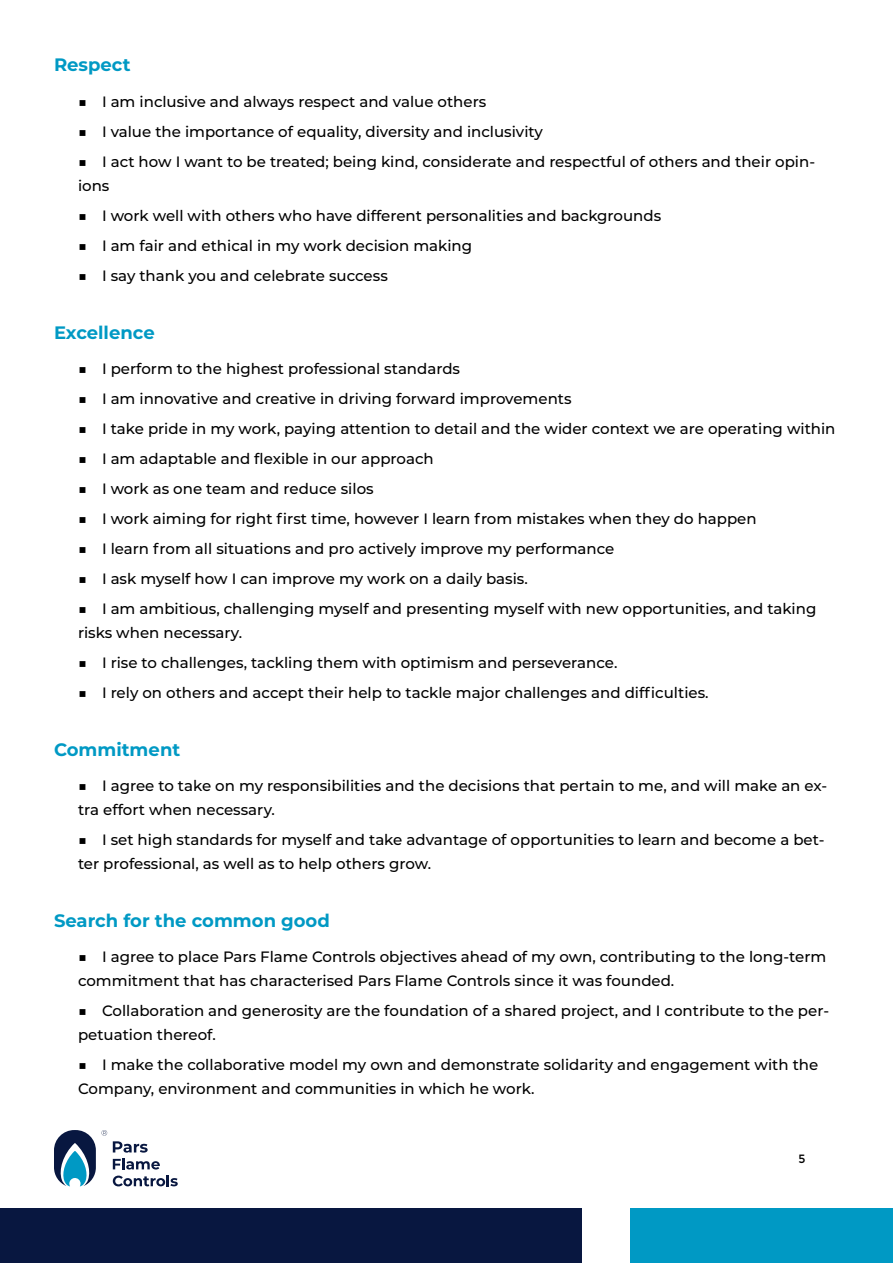
<style>
.page{position:relative;width:893px;height:1263px;background:#fff}
.page>*{position:absolute;margin:0;border:0;box-sizing:border-box;transform-origin:0 0}
.t1{font:700 18px "Montserrat";color:#0099c4}
.t2{font:500 15px/24px "Montserrat";color:#000}
.t3{font:12px "Montserrat";color:#000}
</style>
<div class="page">
<div style="left:1px;top:1209px;width:581px;height:54px;background:#081740"></div>
<div style="left:631px;top:1209px;width:262px;height:54px;background:#0099c4"></div>
<svg style="left:54px;top:1130px;width:42px;height:56px"></svg>
<svg style="left:113px;top:1141px;width:35px;height:11px"></svg>
<svg style="left:113px;top:1158px;width:47px;height:11px"></svg>
<svg style="left:113px;top:1175px;width:65px;height:11px"></svg>
<svg style="left:102px;top:1130px;width:5px;height:6px"></svg>
<p class="t1" style="left:54px;top:52px;width:78px">Respect</p>
<p class="t2" style="left:78px;top:89px;width:410px">■ I am inclusive and always respect and value others</p>
<p class="t2" style="left:78px;top:119px;width:466px">■ I value the importance of equality, diversity and inclusivity</p>
<p class="t2" style="left:78px;top:149px;width:739px">■ I act how I want to be treated; being kind, considerate and respectful of others and their opin&shy;ions</p>
<p class="t2" style="left:78px;top:203px;width:585px">■ I work well with others who have different personalities and backgrounds</p>
<p class="t2" style="left:78px;top:233px;width:396px">■ I am fair and ethical in my work decision making</p>
<p class="t2" style="left:78px;top:263px;width:311px">■ I say thank you and celebrate success</p>
<p class="t1" style="left:54px;top:319px;width:102px">Excellence</p>
<p class="t2" style="left:78px;top:356px;width:384px">■ I perform to the highest professional standards</p>
<p class="t2" style="left:78px;top:386px;width:495px">■ I am innovative and creative in driving forward improvements</p>
<p class="t2" style="left:78px;top:416px;width:759px">■ I take pride in my work, paying attention to detail and the wider context we are operating within</p>
<p class="t2" style="left:78px;top:446px;width:357px">■ I am adaptable and flexible in our approach</p>
<p class="t2" style="left:78px;top:476px;width:297px">■ I work as one team and reduce silos</p>
<p class="t2" style="left:78px;top:506px;width:680px">■ I work aiming for right first time, however I learn from mistakes when they do happen</p>
<p class="t2" style="left:78px;top:536px;width:538px">■ I learn from all situations and pro actively improve my performance</p>
<p class="t2" style="left:78px;top:566px;width:451px">■ I ask myself how I can improve my work on a daily basis.</p>
<p class="t2" style="left:78px;top:596px;width:740px">■ I am ambitious, challenging myself and presenting myself with new opportunities, and taking risks when necessary.</p>
<p class="t2" style="left:78px;top:650px;width:541px">■ I rise to challenges, tackling them with optimism and perseverance.</p>
<p class="t2" style="left:78px;top:680px;width:632px">■ I rely on others and accept their help to tackle major challenges and difficulties.</p>
<p class="t1" style="left:54px;top:736px;width:128px">Commitment</p>
<p class="t2" style="left:78px;top:773px;width:751px">■ I agree to take on my responsibilities and the decisions that pertain to me, and will make an ex&shy;tra effort when necessary.</p>
<p class="t2" style="left:78px;top:827px;width:748px">■ I set high standards for myself and take advantage of opportunities to learn and become a bet&shy;ter professional, as well as to help others grow.</p>
<p class="t1" style="left:54px;top:907px;width:277px">Search for the common good</p>
<p class="t2" style="left:78px;top:944px;width:750px">■ I agree to place Pars Flame Controls objectives ahead of my own, contributing to the long-term commitment that has characterised Pars Flame Controls since it was founded.</p>
<p class="t2" style="left:78px;top:998px;width:753px">■ Collaboration and generosity are the foundation of a shared project, and I contribute to the per&shy;petuation thereof.</p>
<p class="t2" style="left:78px;top:1052px;width:742px">■ I make the collaborative model my own and demonstrate solidarity and engagement with the<br>Company, environment and communities in which he work.</p>
<p class="t3" style="left:798px;top:1152px;width:8px">5</p>
</div>
